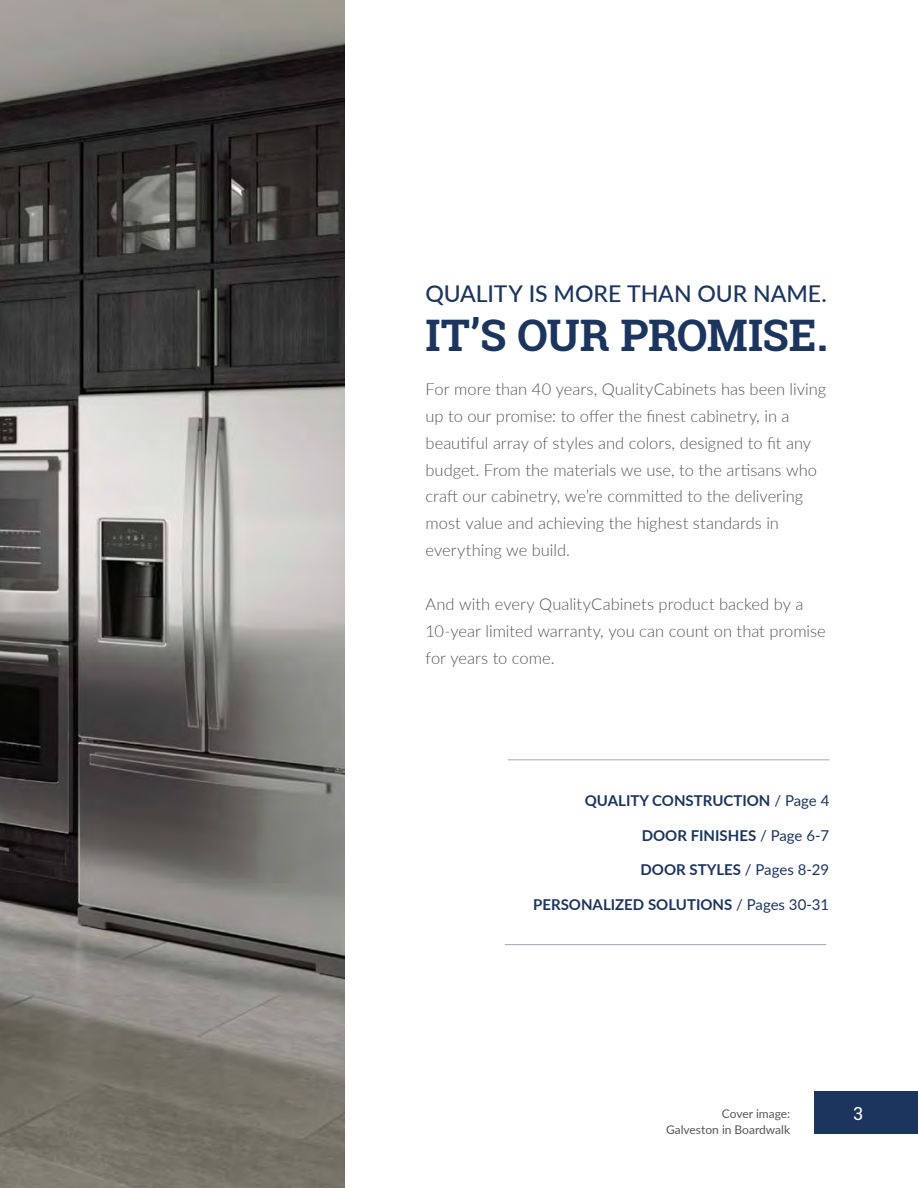
<style>
.page{position:relative;width:918px;height:1188px;background:#fff}
.page>*{position:absolute;margin:0;border:0;box-sizing:border-box;transform-origin:0 0}
.t1{font:700 43.5px "Roboto Slab";letter-spacing:-.01em;color:#1c355e}
.t2{font:500 23.1px "Lato";color:#1c355e}
.t3{font:18px "Roboto Slab";color:#fff}
.t4{font:300 16.5px/27px "Lato";color:#54565b}
.t5{font:700 15px "Lato";color:#1c355e}
.t6{font:12px/16.5px "Lato";color:#54565b;text-align:right}
.s1{font-weight:400}
</style>
<div class="page">
<img style="left:0;top:0;width:345px;height:1188px">
<div style="left:814px;top:1092px;width:104px;height:42px;background:#1c355e"></div>
<hr style="left:508px;top:759px;width:321px;height:1px;background:#a2a9ad">
<hr style="left:505px;top:944px;width:321px;height:1px;background:#a2a9ad">
<h2 class="t2" style="left:426px;top:276px;width:403px">QUALITY IS MORE THAN OUR NAME.</h2>
<h1 class="t1" style="left:426px;top:305px;width:404px">IT’S OUR PROMISE.</h1>
<p class="t4" style="left:426px;top:374px;width:402px">For more than 40 years, QualityCabinets has been living up to our promise: to offer the finest cabinetry, in a beautiful array of styles and colors, designed to fit any budget. From the materials we use, to the artisans who craft our cabinetry, we’re committed to the delivering most value and achieving the highest standards in everything we build.</p>
<p class="t4" style="left:426px;top:590px;width:402px">And with every QualityCabinets product backed by a<br>10-year limited warranty, you can count on that promise for years to come.</p>
<p class="t5" style="left:585px;top:790px;width:246px">QUALITY CONSTRUCTION <span class="s1">/ Page 4</span></p>
<p class="t5" style="left:642px;top:824px;width:189px">DOOR FINISHES <span class="s1">/ Page 6-7</span></p>
<p class="t5" style="left:641px;top:859px;width:190px">DOOR STYLES <span class="s1">/ Pages 8-29</span></p>
<p class="t5" style="left:533px;top:893px;width:298px">PERSONALIZED SOLUTIONS <span class="s1">/ Pages 30-31</span></p>
<p class="t6" style="left:666px;top:1104px;width:126px">Cover image:<br>Galveston in Boardwalk</p>
<p class="t3" style="left:854px;top:1101px;width:11px">3</p>
</div>
